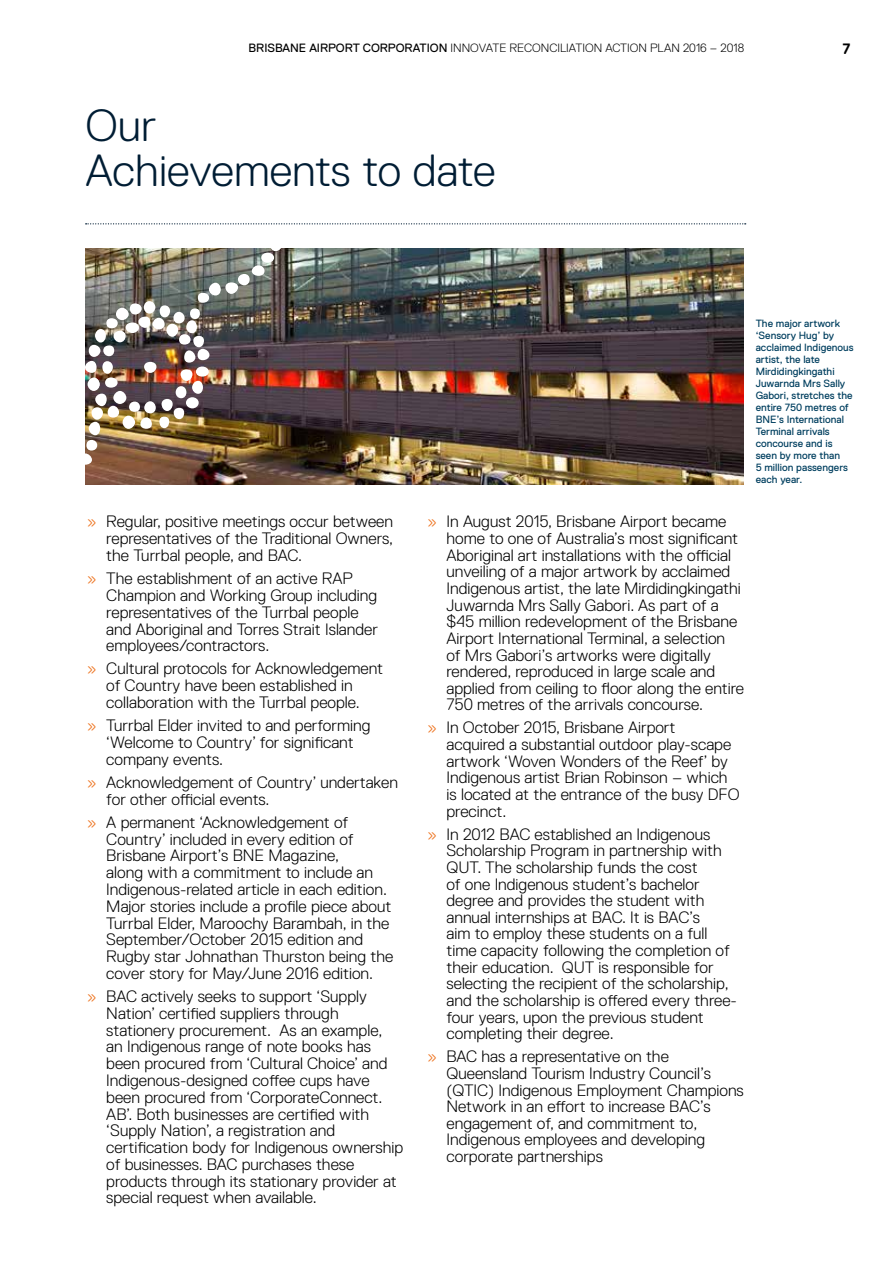
<style>
.page{position:relative;width:893px;height:1263px;background:#fff}
.page>*{position:absolute;margin:0;border:0;box-sizing:border-box;transform-origin:0 0}
.t1{font:300 45px/45px "Replica Pro";color:#001d34}
.t2{font:300 16.5px/16.6px "Replica Pro";color:#000}
.t3{font:700 15px "Replica Pro";color:#000}
.t4{font:300 12px "Replica Pro";color:#000}
.t5{font:10.5px/12px "Replica Pro";color:#003f5f}
.s1{font-weight:400}
.s2{color:#ee7623}
</style>
<div class="page">
<svg style="left:86px;top:223px;width:660px;height:1px"></svg>
<img style="left:85px;top:249px;width:658px;height:236px">
<svg style="left:85px;top:453px;width:7px;height:12px"></svg>
<div style="left:86px;top:440px;width:11px;height:11px;background:#fff;border-radius:50%"></div>
<svg style="left:89px;top:422px;width:11px;height:13px"></svg>
<div style="left:92px;top:407px;width:11px;height:13px;background:#fff;border-radius:50%"></div>
<div style="left:95px;top:394px;width:12px;height:12px;background:#fff;border-radius:5px"></div>
<div style="left:88px;top:378px;width:12px;height:13px;background:#fff;border-radius:50%"></div>
<div style="left:105px;top:377px;width:13px;height:11px;background:#fff;border-radius:50%"></div>
<div style="left:144px;top:362px;width:12px;height:11px;background:#fff;border-radius:50%"></div>
<div style="left:113px;top:391px;width:13px;height:13px;background:#fff;border-radius:50%"></div>
<div style="left:129px;top:402px;width:11px;height:10px;background:#fff;border-radius:50%"></div>
<div style="left:144px;top:401px;width:12px;height:12px;background:#fff;border-radius:50%"></div>
<div style="left:162px;top:399px;width:11px;height:12px;background:#fff;border-radius:5px"></div>
<div style="left:176px;top:386px;width:10px;height:12px;background:#fff;border-radius:50%"></div>
<svg style="left:181px;top:369px;width:11px;height:12px"></svg>
<div style="left:184px;top:350px;width:11px;height:13px;background:#fff;border-radius:5px"></div>
<div style="left:179px;top:334px;width:12px;height:11px;background:#fff;border-radius:50%"></div>
<div style="left:166px;top:324px;width:12px;height:13px;background:#fff;border-radius:50%"></div>
<div style="left:153px;top:318px;width:12px;height:11px;background:#fff;border-radius:50%"></div>
<div style="left:138px;top:317px;width:12px;height:11px;background:#fff;border-radius:5px"></div>
<div style="left:126px;top:322px;width:13px;height:11px;background:#fff;border-radius:50%"></div>
<div style="left:114px;top:331px;width:12px;height:11px;background:#fff;border-radius:50%"></div>
<div style="left:103px;top:345px;width:11px;height:11px;background:#fff;border-radius:50%"></div>
<div style="left:102px;top:361px;width:11px;height:13px;background:#fff;border-radius:50%"></div>
<div style="left:85px;top:361px;width:12px;height:12px;background:#fff;border-radius:5px"></div>
<div style="left:89px;top:345px;width:11px;height:12px;background:#fff;border-radius:50%"></div>
<div style="left:95px;top:329px;width:11px;height:13px;background:#fff;border-radius:50%"></div>
<div style="left:106px;top:318px;width:12px;height:10px;background:#fff;border-radius:50%"></div>
<div style="left:116px;top:308px;width:13px;height:12px;background:#fff;border-radius:50%"></div>
<div style="left:130px;top:303px;width:12px;height:12px;background:#fff;border-radius:50%"></div>
<div style="left:144px;top:301px;width:11px;height:13px;background:#fff;border-radius:50%"></div>
<div style="left:160px;top:305px;width:10px;height:12px;background:#fff;border-radius:50%"></div>
<div style="left:173px;top:312px;width:12px;height:11px;background:#fff;border-radius:50%"></div>
<div style="left:186px;top:320px;width:11px;height:13px;background:#fff;border-radius:50%"></div>
<div style="left:190px;top:308px;width:10px;height:11px;background:#fff;border-radius:50%"></div>
<div style="left:198px;top:293px;width:11px;height:10px;background:#fff;border-radius:5px"></div>
<div style="left:209px;top:283px;width:12px;height:12px;background:#fff;border-radius:50%"></div>
<svg style="left:225px;top:282px;width:13px;height:12px"></svg>
<div style="left:238px;top:274px;width:12px;height:11px;background:#fff;border-radius:50%"></div>
<div style="left:252px;top:265px;width:13px;height:11px;background:#fff;border-radius:50%"></div>
<div style="left:261px;top:253px;width:13px;height:10px;background:#fff;border-radius:50%"></div>
<div style="left:270px;top:238px;width:12px;height:13px;background:#fff;border-radius:50%"></div>
<div style="left:193px;top:336px;width:11px;height:11px;background:#fff;border-radius:5px"></div>
<div style="left:198px;top:349px;width:11px;height:11px;background:#fff;border-radius:5px"></div>
<div style="left:196px;top:367px;width:13px;height:10px;background:#fff;border-radius:50%"></div>
<div style="left:192px;top:381px;width:11px;height:13px;background:#fff;border-radius:50%"></div>
<div style="left:186px;top:397px;width:13px;height:11px;background:#fff;border-radius:50%"></div>
<div style="left:174px;top:408px;width:10px;height:11px;background:#fff;border-radius:50%"></div>
<div style="left:159px;top:417px;width:10px;height:11px;background:#fff;border-radius:5px"></div>
<div style="left:140px;top:417px;width:12px;height:12px;background:#fff;border-radius:5px"></div>
<div style="left:123px;top:416px;width:12px;height:13px;background:#fff;border-radius:50%"></div>
<div style="left:108px;top:406px;width:11px;height:12px;background:#fff;border-radius:5px"></div>
<p class="t4" style="left:249px;top:41px;width:497px"><span class="s1">BRISBANE AIRPORT CORPORATION</span> INNOVATE RECONCILIATION ACTION PLAN 2016 – 2018</p>
<p class="t3" style="left:842px;top:41px;width:9px">7</p>
<h1 class="t1" style="left:86px;top:104px;width:411px">Our<br>Achievements to date</h1>
<p class="t2" style="left:106px;top:513px;width:288px;text-align:justify;text-indent:-20px"><span class="s2">»</span> Regular, positive meetings occur between representatives of the Traditional Owners, the Turrbal people, and BAC.</p>
<p class="t2" style="left:106px;top:570px;width:273px;text-indent:-20px"><span class="s2">»</span> The establishment of an active RAP Champion and Working Group including representatives of the Turrbal people and Aboriginal and Torres Strait Islander employees/contractors.</p>
<p class="t2" style="left:106px;top:660px;width:278px;text-indent:-20px"><span class="s2">»</span> Cultural protocols for Acknowledgement of Country have been established in collaboration with the Turrbal people.</p>
<p class="t2" style="left:106px;top:717px;width:266px;text-indent:-20px"><span class="s2">»</span> Turrbal Elder invited to and performing ‘Welcome to Country’ for significant company events.</p>
<p class="t2" style="left:106px;top:774px;width:293px;text-indent:-20px"><span class="s2">»</span> Acknowledgement of Country’ undertaken for other official events.</p>
<p class="t2" style="left:106px;top:814px;width:289px;text-indent:-20px"><span class="s2">»</span> A permanent ‘Acknowledgement of Country’ included in every edition of Brisbane Airport’s BNE Magazine,<br>along with a commitment to include an Indigenous-related article in each edition.<br>Major stories include a profile piece about Turrbal Elder, Maroochy Barambah, in the September/October 2015 edition and Rugby star Johnathan Thurston being the cover story for May/June 2016 edition.</p>
<p class="t2" style="left:106px;top:988px;width:298px;text-indent:-20px"><span class="s2">»</span> BAC actively seeks to support ‘Supply Nation’ certified suppliers through stationery procurement. As an example,<br>an Indigenous range of note books has been procured from ‘Cultural Choice’ and Indigenous-designed coffee cups have been procured from ‘CorporateConnect.<br>AB’. Both businesses are certified with ‘Supply Nation’, a registration and certification body for Indigenous ownership of businesses. BAC purchases these products through its stationary provider at special request when available.</p>
<p class="t5" style="left:756px;top:318px;width:99px">The major artwork ‘Sensory Hug’ by acclaimed Indigenous artist, the late<br>Mirdidingkingathi<br>Juwarnda Mrs Sally<br>Gabori, stretches the entire 750 metres of<br>BNE’s International<br>Terminal arrivals concourse and is seen by more than<br>5 million passengers each year.</p>
<p class="t2" style="left:446px;top:513px;width:299px;text-indent:-20px"><span class="s2">»</span> In August 2015, Brisbane Airport became home to one of Australia’s most significant Aboriginal art installations with the official unveiling of a major artwork by acclaimed Indigenous artist, the late Mirdidingkingathi Juwarnda Mrs Sally Gabori. As part of a $45 million redevelopment of the Brisbane Airport International Terminal, a selection<br>of Mrs Gabori’s artworks were digitally rendered, reproduced in large scale and applied from ceiling to floor along the entire 750 metres of the arrivals concourse.</p>
<p class="t2" style="left:446px;top:719px;width:295px;text-indent:-20px"><span class="s2">»</span> In October 2015, Brisbane Airport<br>acquired a substantial outdoor play-scape artwork ‘Woven Wonders of the Reef’ by Indigenous artist Brian Robinson – which is located at the entrance of the busy DFO precinct.</p>
<p class="t2" style="left:446px;top:826px;width:292px;text-indent:-20px"><span class="s2">»</span> In 2012 BAC established an Indigenous Scholarship Program in partnership with QUT. The scholarship funds the cost<br>of one Indigenous student’s bachelor degree and provides the student with annual internships at BAC. It is BAC’s<br>aim to employ these students on a full time capacity following the completion of their education. QUT is responsible for selecting the recipient of the scholarship, and the scholarship is offered every three&shy;four years, upon the previous student completing their degree.</p>
<p class="t2" style="left:446px;top:1048px;width:299px;text-indent:-20px"><span class="s2">»</span> BAC has a representative on the Queensland Tourism Industry Council’s (QTIC) Indigenous Employment Champions Network in an effort to increase BAC’s engagement of, and commitment to, Indigenous employees and developing corporate partnerships</p>
</div>
